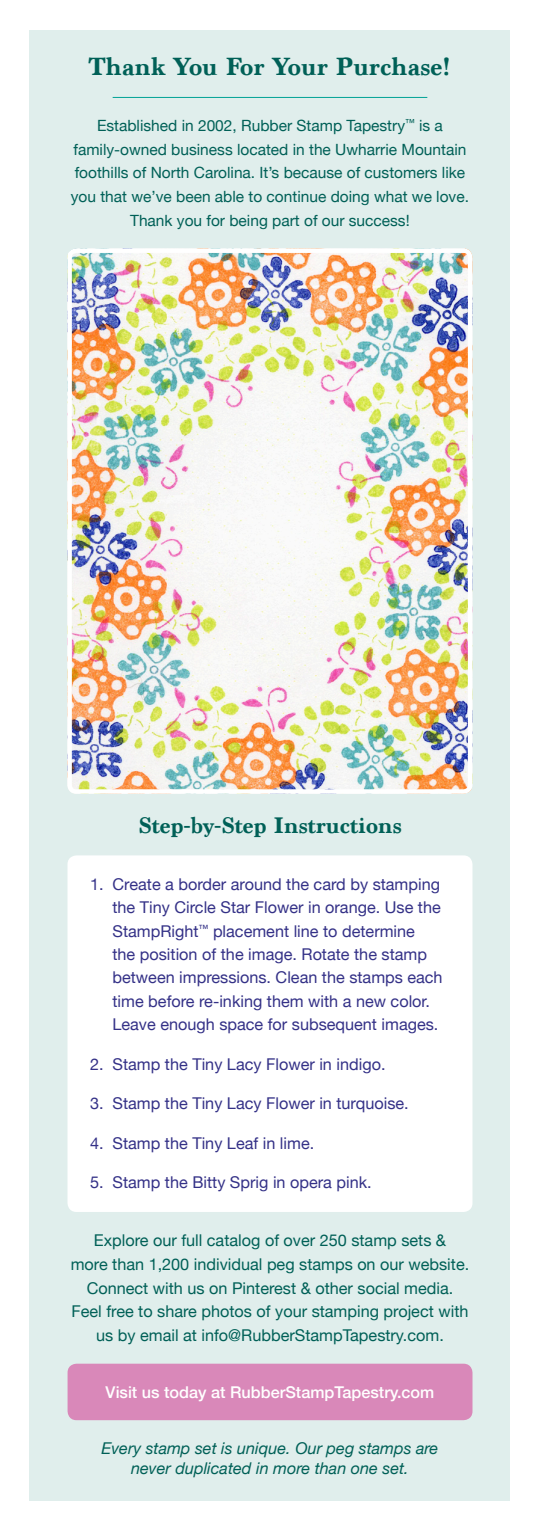
<style>
.page{position:relative;width:540px;height:1530px;background:#fff}
.page>*{position:absolute;margin:0;border:0;box-sizing:border-box;transform-origin:0 0}
.t1{font:700 26.25px "Marion";color:#006057}
.t2{font:700 23.75px "Marion";color:#006057}
.t3{font:16.25px/23.5px "Helvetica Neue";color:#343187}
.t4{font:16.25px/23.8px "Helvetica Neue";color:#006057;text-align:center}
.t5{font:italic 16.25px/19.8px "Helvetica Neue";color:#006057;text-align:center}
.t6{font:500 16.25px "Helvetica Neue";color:#fff}
.t7{font:15.5px/23.8px "Helvetica Neue";color:#006057;text-align:center}
</style>
<div class="page">
<div style="left:30px;top:30px;width:480px;height:1471px;background:#e0eeec"></div>
<hr style="left:113px;top:97px;width:314px;height:1px;background:#00a295">
<div style="left:68px;top:855px;width:404px;height:357px;background:#fff;border-radius:9px"></div>
<div style="left:68px;top:1364px;width:404px;height:56px;background:#d988b9;border-radius:9px"></div>
<img style="left:72px;top:253px;width:395px;height:536px">
<div style="left:67px;top:248px;width:405px;height:546px;border:4px solid #fff;border-radius:7px"></div>
<p class="t1" style="left:89px;top:50px;width:364px">Thank You For Your Purchase!</p>
<p class="t7" style="left:71px;top:114px;width:400px">Established in 2002, Rubber Stamp Tapestry<sup>™</sup> is a family-owned business located in the Uwharrie Mountain foothills of North Carolina. It’s because of customers like you that we’ve been able to continue doing what we love.<br>Thank you for being part of our success!</p>
<p class="t2" style="left:138px;top:811px;width:265px">Step-by-Step Instructions</p>
<p class="t3" style="left:112px;top:873px;width:332px;text-indent:-22px">1. Create a border around the card by stamping the Tiny Circle Star Flower in orange. Use the StampRight<sup>™</sup> placement line to determine<br>the position of the image. Rotate the stamp between impressions. Clean the stamps each time before re-inking them with a new color.<br>Leave enough space for subsequent images.</p>
<p class="t3" style="left:90px;top:1053px;width:297px">2. Stamp the Tiny Lacy Flower in indigo.</p>
<p class="t3" style="left:90px;top:1093px;width:320px">3. Stamp the Tiny Lacy Flower in turquoise.</p>
<p class="t3" style="left:90px;top:1132px;width:226px">4. Stamp the Tiny Leaf in lime.</p>
<p class="t3" style="left:90px;top:1172px;width:283px">5. Stamp the Bitty Sprig in opera pink.</p>
<p class="t4" style="left:71px;top:1229px;width:400px">Explore our full catalog of over 250 stamp sets &amp;<br>more than 1,200 individual peg stamps on our website.<br>Connect with us on Pinterest &amp; other social media.<br>Feel free to share photos of your stamping project with us by email at info@RubberStampTapestry.com.</p>
<p class="t6" style="left:106px;top:1379px;width:330px">Visit us today at RubberStampTapestry.com</p>
<p class="t5" style="left:102px;top:1439px;width:338px">Every stamp set is unique. Our peg stamps are never duplicated in more than one set.</p>
</div>
